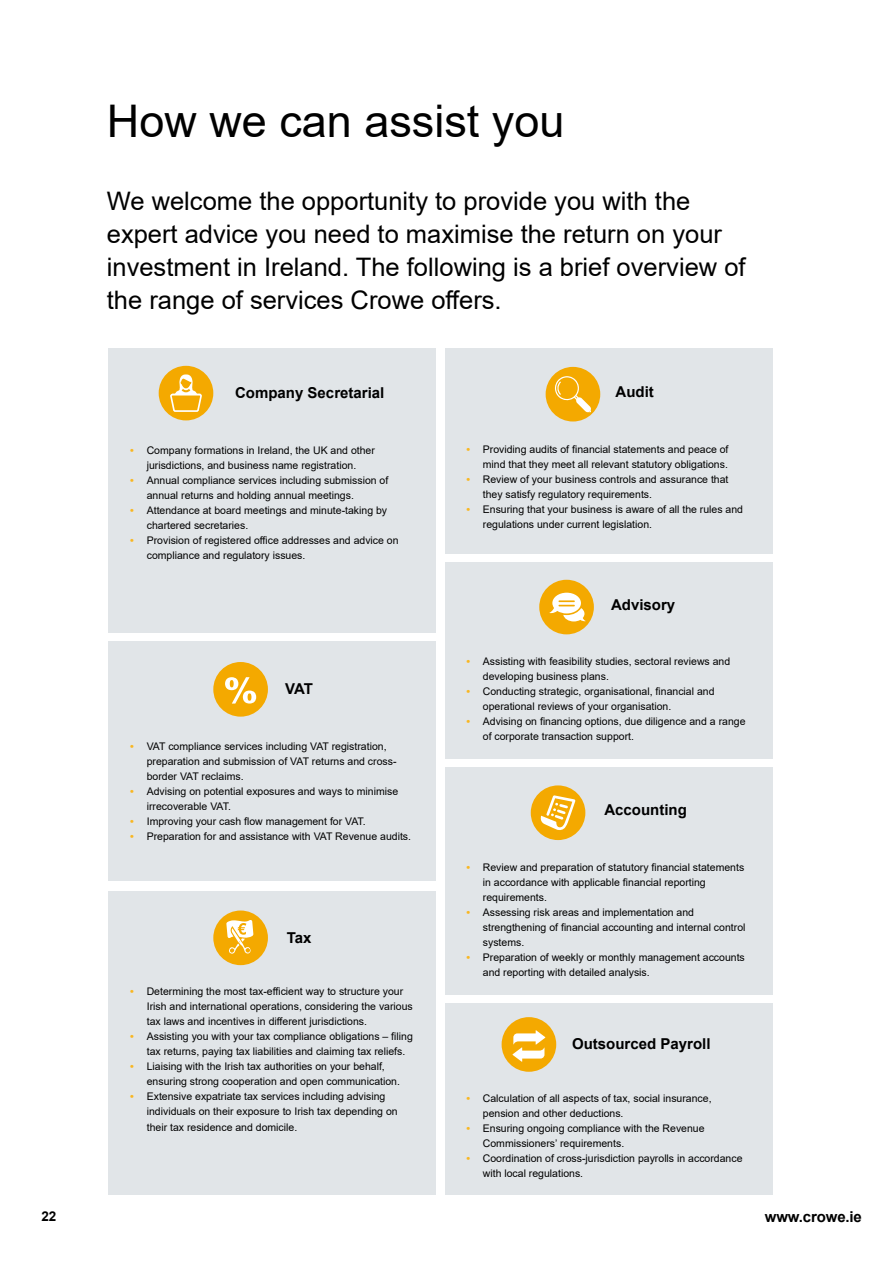
<style>
.page{position:relative;width:893px;height:1263px;background:#fff}
.page>*{position:absolute;margin:0;border:0;box-sizing:border-box;transform-origin:0 0}
.t1{font:45px "Arial";color:#000}
.t2{font:25.5px/33px "Arial";color:#000}
.t3{font:700 15px "Arial";color:#000}
.t4{font:700 13.5px "Arial";color:#000}
.t5{font:10.5px/15px "Arial";color:#000}
.s1{font-weight:700;color:#f9b722}
</style>
<div class="page">
<div style="left:445px;top:562px;width:327px;height:197px;background:#e1e5e8"></div>
<div style="left:539px;top:580px;width:55px;height:54px;background:#f4a900;border-radius:50%"></div>
<svg style="left:549px;top:593px;width:37px;height:28px"></svg>
<div style="left:109px;top:348px;width:327px;height:285px;background:#e1e5e8"></div>
<div style="left:109px;top:642px;width:327px;height:239px;background:#e1e5e8"></div>
<div style="left:109px;top:892px;width:327px;height:303px;background:#e1e5e8"></div>
<div style="left:445px;top:348px;width:327px;height:206px;background:#e1e5e8"></div>
<div style="left:445px;top:768px;width:327px;height:227px;background:#e1e5e8"></div>
<div style="left:445px;top:1004px;width:327px;height:191px;background:#e1e5e8"></div>
<div style="left:213px;top:910px;width:55px;height:55px;background:#f4a900;border-radius:50%"></div>
<svg style="left:226px;top:920px;width:27px;height:34px"></svg>
<div style="left:159px;top:366px;width:54px;height:54px;background:#f4a900;border-radius:50%"></div>
<svg style="left:170px;top:374px;width:32px;height:38px"></svg>
<div style="left:531px;top:785px;width:54px;height:55px;background:#f4a900;border-radius:50%"></div>
<svg style="left:541px;top:795px;width:35px;height:35px"></svg>
<div style="left:502px;top:1017px;width:54px;height:55px;background:#f4a900;border-radius:50%"></div>
<svg style="left:512px;top:1030px;width:33px;height:32px"></svg>
<div style="left:213px;top:662px;width:55px;height:55px;background:#f4a900;border-radius:50%"></div>
<svg style="left:225px;top:677px;width:31px;height:26px"></svg>
<div style="left:546px;top:367px;width:54px;height:54px;background:#f4a900;border-radius:50%"></div>
<svg style="left:555px;top:376px;width:36px;height:36px"></svg>
<h1 class="t1" style="left:107px;top:91px;width:459px">How we can assist you</h1>
<h2 class="t2" style="left:107px;top:185px;width:640px">We welcome the opportunity to provide you with the expert advice you need to maximise the return on your investment in Ireland. The following is a brief overview of the range of services Crowe offers.</h2>
<h3 class="t3" style="left:235px;top:382px;width:151px">Company Secretarial</h3>
<p class="t5" style="left:130px;top:443px;width:246px;text-align:center"><span class="s1">•</span> Company formations in Ireland, the UK and other jurisdictions, and business name registration.</p>
<p class="t5" style="left:147px;top:473px;width:243px;text-indent:-16px"><span class="s1">•</span> Annual compliance services including submission of annual returns and holding annual meetings.</p>
<p class="t5" style="left:147px;top:503px;width:242px;text-indent:-16px"><span class="s1">•</span> Attendance at board meetings and minute-taking by chartered secretaries.</p>
<p class="t5" style="left:147px;top:533px;width:253px;text-indent:-16px"><span class="s1">•</span> Provision of registered office addresses and advice on compliance and regulatory issues.</p>
<h3 class="t3" style="left:285px;top:678px;width:29px">VAT</h3>
<p class="t5" style="left:147px;top:739px;width:251px;text-indent:-16px"><span class="s1">•</span> VAT compliance services including VAT registration, preparation and submission of VAT returns and cross&shy;border VAT reclaims.</p>
<p class="t5" style="left:147px;top:784px;width:253px;text-indent:-16px"><span class="s1">•</span> Advising on potential exposures and ways to minimise irrecoverable VAT.</p>
<p class="t5" style="left:130px;top:814px;width:237px"><span class="s1">•</span> Improving your cash flow management for VAT.</p>
<p class="t5" style="left:130px;top:829px;width:282px"><span class="s1">•</span> Preparation for and assistance with VAT Revenue audits.</p>
<h3 class="t3" style="left:287px;top:927px;width:26px">Tax</h3>
<p class="t5" style="left:147px;top:984px;width:268px;text-indent:-16px"><span class="s1">•</span> Determining the most tax-efficient way to structure your<br>Irish and international operations, considering the various tax laws and incentives in different jurisdictions.</p>
<p class="t5" style="left:147px;top:1029px;width:268px;text-indent:-16px"><span class="s1">•</span> Assisting you with your tax compliance obligations – filing tax returns, paying tax liabilities and claiming tax reliefs.</p>
<p class="t5" style="left:147px;top:1059px;width:255px;text-indent:-16px"><span class="s1">•</span> Liaising with the Irish tax authorities on your behalf, ensuring strong cooperation and open communication.</p>
<p class="t5" style="left:147px;top:1089px;width:252px;text-indent:-16px"><span class="s1">•</span> Extensive expatriate tax services including advising individuals on their exposure to Irish tax depending on their tax residence and domicile.</p>
<h3 class="t3" style="left:616px;top:381px;width:40px">Audit</h3>
<p class="t5" style="left:466px;top:442px;width:264px;text-align:right"><span class="s1">•</span> Providing audits of financial statements and peace of mind that they meet all relevant statutory obligations.</p>
<p class="t5" style="left:483px;top:472px;width:247px;text-indent:-16px"><span class="s1">•</span> Review of your business controls and assurance that they satisfy regulatory requirements.</p>
<p class="t5" style="left:483px;top:502px;width:262px;text-indent:-16px"><span class="s1">•</span> Ensuring that your business is aware of all the rules and regulations under current legislation.</p>
<h3 class="t3" style="left:611px;top:594px;width:66px">Advisory</h3>
<p class="t5" style="left:483px;top:654px;width:249px;text-indent:-16px"><span class="s1">•</span> Assisting with feasibility studies, sectoral reviews and developing business plans.</p>
<p class="t5" style="left:483px;top:684px;width:233px;text-indent:-16px"><span class="s1">•</span> Conducting strategic, organisational, financial and operational reviews of your organisation.</p>
<p class="t5" style="left:483px;top:714px;width:264px;text-indent:-16px"><span class="s1">•</span> Advising on financing options, due diligence and a range of corporate transaction support.</p>
<h3 class="t3" style="left:604px;top:799px;width:84px">Accounting</h3>
<p class="t5" style="left:483px;top:860px;width:263px;text-indent:-16px"><span class="s1">•</span> Review and preparation of statutory financial statements in accordance with applicable financial reporting requirements.</p>
<p class="t5" style="left:483px;top:905px;width:264px;text-indent:-16px"><span class="s1">•</span> Assessing risk areas and implementation and strengthening of financial accounting and internal control systems.</p>
<p class="t5" style="left:483px;top:950px;width:264px;text-indent:-16px"><span class="s1">•</span> Preparation of weekly or monthly management accounts and reporting with detailed analysis.</p>
<h3 class="t3" style="left:572px;top:1033px;width:140px">Outsourced Payroll</h3>
<p class="t5" style="left:483px;top:1091px;width:230px;text-indent:-16px"><span class="s1">•</span> Calculation of all aspects of tax, social insurance, pension and other deductions.</p>
<p class="t5" style="left:483px;top:1121px;width:223px;text-indent:-16px"><span class="s1">•</span> Ensuring ongoing compliance with the Revenue<br>Commissioners’ requirements.</p>
<p class="t5" style="left:483px;top:1151px;width:261px;text-indent:-16px"><span class="s1">•</span> Coordination of cross-jurisdiction payrolls in accordance with local regulations.</p>
<p class="t4" style="left:41px;top:1206px;width:16px">22</p>
<h3 class="t3" style="left:765px;top:1206px;width:99px">www.crowe.ie</h3>
</div>
